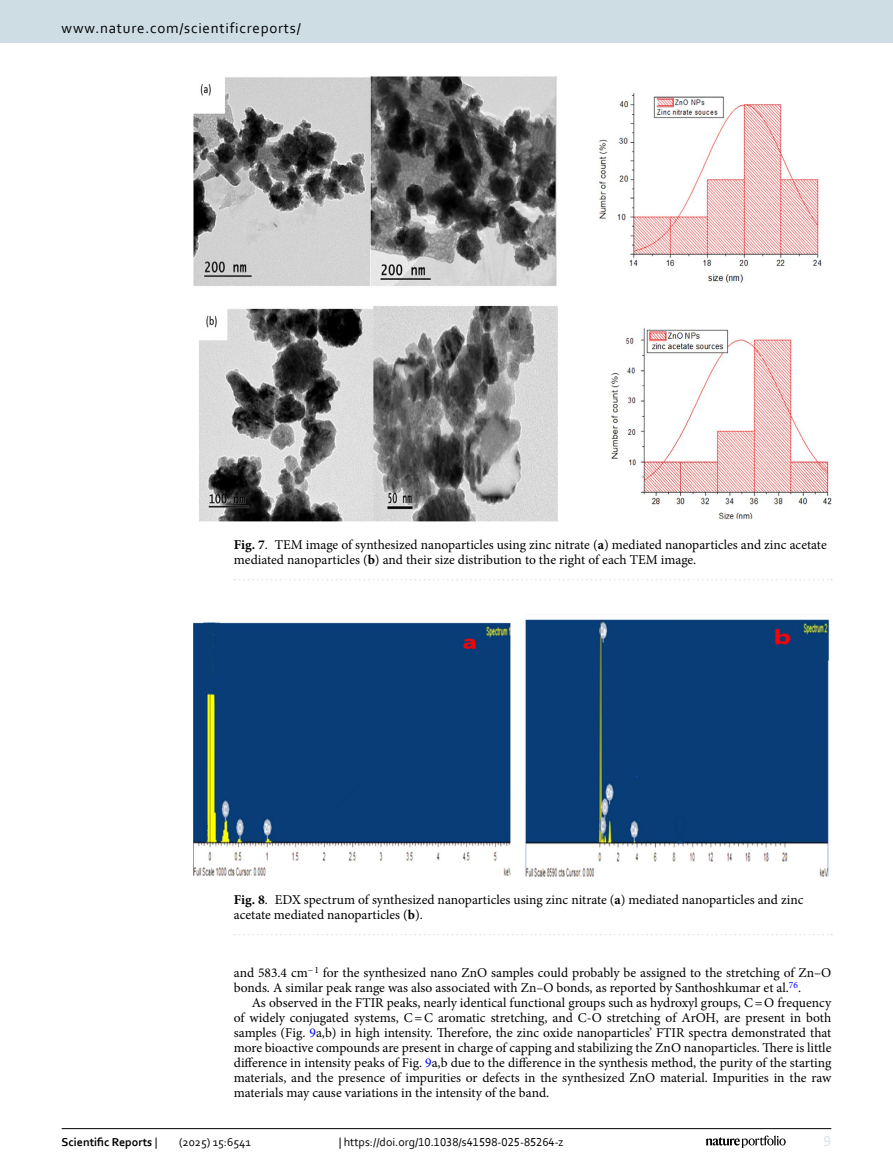
<style>
.page{position:relative;width:893px;height:1174px;background:#fff}
.page>*{position:absolute;margin:0;border:0;box-sizing:border-box;transform-origin:0 0}
.t1{font:15px "Corbel";letter-spacing:.05em;color:#000}
.t2{font:15px "Corbel";color:#d9e4eb}
.Body_Text_Indent{font:13.5px/15px "Minion Pro";color:#000}
.Figure_Caption{font:13.5px/15px "Minion Pro";color:#000}
.t3{font:12px "Corbel";color:#000}
.t4{font:700 12px "Corbel";color:#000}
.s1{font-weight:700}
.s2{color:#00f}
.s3{font-weight:400}
</style>
<div class="page">
<img style="left:193px;top:619px;width:637px;height:257px">
<svg style="left:235px;top:934px;width:597px;height:1px"></svg>
<img style="left:193px;top:76px;width:638px;height:445px">
<svg style="left:235px;top:579px;width:597px;height:1px"></svg>
<hr style="left:62px;top:1128px;width:769px;height:1px;background:#000">
<svg style="left:706px;top:1135px;width:80px;height:12px"></svg>
<div style="left:0;top:0;width:893px;height:43px;background:#cedde4"></div>
<p class="t1" style="left:62px;top:18px;width:241px">www.nature.com/scientificreports/</p>
<p class="Figure_Caption" style="left:234px;top:537px;width:594px"><span class="s1">Fig. 7</span>. TEM image of synthesized nanoparticles using zinc nitrate (<span class="s1">a</span>) mediated nanoparticles and zinc acetate mediated nanoparticles (<span class="s1">b</span>) and their size distribution to the right of each TEM image.</p>
<p class="Figure_Caption" style="left:234px;top:892px;width:571px"><span class="s1">Fig. 8</span>. EDX spectrum of synthesized nanoparticles using zinc nitrate (<span class="s1">a</span>) mediated nanoparticles and zinc acetate mediated nanoparticles (<span class="s1">b</span>).</p>
<p class="Body_Text_Indent" style="left:234px;top:965px;width:599px">and 583.4 cm<sup>−1</sup> for the synthesized nano ZnO samples could probably be assigned to the stretching of Zn–O bonds. A similar peak range was also associated with Zn–O bonds, as reported by Santhoshkumar et al.<sup>76</sup>.</p>
<p class="Body_Text_Indent" style="left:234px;top:995px;width:599px;text-align:justify;text-indent:18px">As observed in the FTIR peaks, nearly identical functional groups such as hydroxyl groups, C=O frequency of widely conjugated systems, C=C aromatic stretching, and C-O stretching of ArOH, are present in both samples (Fig. <span class="s2">9</span>a,b) in high intensity. Therefore, the zinc oxide nanoparticles’ FTIR spectra demonstrated that more bioactive compounds are present in charge of capping and stabilizing the ZnO nanoparticles. There is little difference in intensity peaks of Fig. <span class="s2">9</span>a,b due to the difference in the synthesis method, the purity of the starting materials, and the presence of impurities or defects in the synthesized ZnO material. Impurities in the raw materials may cause variations in the intensity of the band.</p>
<p class="t4" style="left:62px;top:1134px;width:97px">Scientific Reports <span class="s3">|</span></p>
<p class="t3" style="left:179px;top:1134px;width:73px">(2025) 15:6541</p>
<p class="t3" style="left:339px;top:1134px;width:226px">| https://doi.org/10.1038/s41598-025-85264-z</p>
<p class="t2" style="left:824px;top:1132px;width:9px">9</p>
</div>
